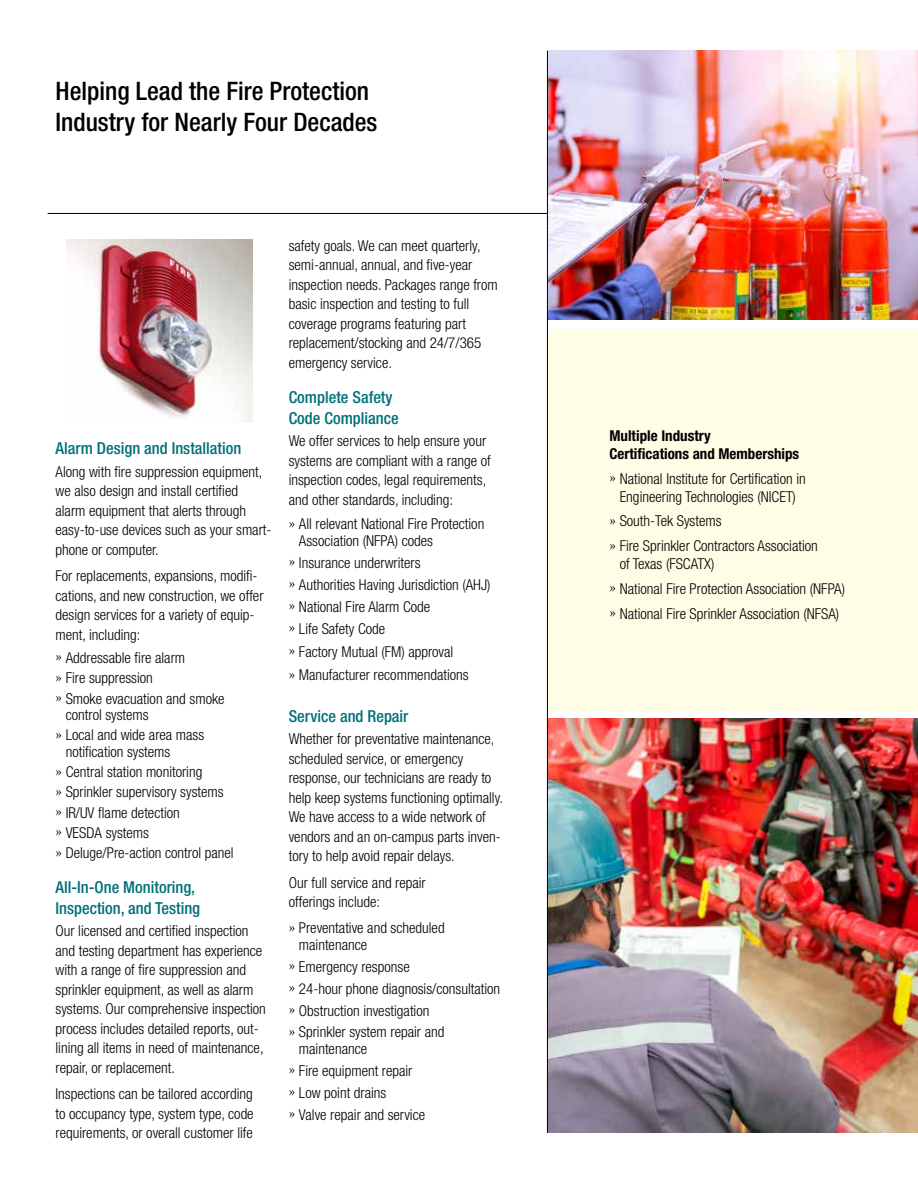
<style>
.page{position:relative;width:918px;height:1188px;background:#fff}
.page>*{position:absolute;margin:0;border:0;box-sizing:border-box;transform-origin:0 0}
.t1{font:500 condensed 25.5px/31.5px "Helvetica Neue";color:#000}
.t2{font:500 condensed 16.5px/21px "Helvetica Neue";color:#007078}
.t3{font:300 condensed 15px/19.5px "Helvetica Neue";color:#000}
.t4{font:700 condensed 15px/18px "Helvetica Neue";color:#000}
.s1{font-family:"Minion";font-weight:400;font-stretch:normal}
</style>
<div class="page">
<hr style="left:48px;top:213px;width:499px;height:1px;background:#000">
<div style="left:549px;top:329px;width:369px;height:383px;background:#fffde5"></div>
<img style="left:548px;top:51px;width:370px;height:268px">
<img style="left:548px;top:719px;width:370px;height:414px">
<hr style="left:547px;top:51px;width:1px;height:1082px;background:#000">
<img style="left:66px;top:239px;width:186px;height:184px">
<h1 class="t1" style="left:56px;top:75px;width:323px">Helping Lead the Fire Protection<br>Industry for Nearly Four Decades</h1>
<p class="t2" style="left:56px;top:438px;width:187px">Alarm Design and Installation</p>
<p class="t3" style="left:56px;top:462px;width:217px">Along with fire suppression equipment, we also design and install certified alarm equipment that alerts through easy-to-use devices such as your smart&shy;phone or computer.</p>
<p class="t3" style="left:56px;top:566px;width:210px">For replacements, expansions, modifi&shy;cations, and new construction, we offer design services for a variety of equip&shy;ment, including:</p>
<p class="t3" style="left:56px;top:647px;width:171px;line-height:20.2px"><span class="s1">»</span> Addressable fire alarm<br><span class="s1">»</span> Fire suppression<br><span class="s1">»</span> Smoke evacuation and smoke</p>
<p class="t3" style="left:56px;top:704px;width:150px;line-height:20.2px;text-indent:10px">control systems<br><span class="s1">»</span> Local and wide area mass</p>
<p class="t3" style="left:56px;top:741px;width:180px;line-height:20.2px;text-indent:10px">notification systems<br><span class="s1">»</span> Central station monitoring<br><span class="s1">»</span> Sprinkler supervisory systems <span class="s1">»</span> IR/UV flame detection<br><span class="s1">»</span> VESDA systems<br><span class="s1">»</span> Deluge/Pre-action control panel</p>
<p class="t2" style="left:56px;top:876px;width:146px">All-In-One Monitoring,<br>Inspection, and Testing</p>
<p class="t3" style="left:56px;top:921px;width:212px">Our licensed and certified inspection and testing department has experience with a range of fire suppression and sprinkler equipment, as well as alarm systems. Our comprehensive inspection process includes detailed reports, out&shy;lining all items in need of maintenance, repair, or replacement.</p>
<p class="t3" style="left:56px;top:1084px;width:200px;text-align:justify">Inspections can be tailored according to occupancy type, system type, code requirements, or overall customer life</p>
<p class="t3" style="left:289px;top:236px;width:211px">safety goals. We can meet quarterly, semi-annual, annual, and five-year inspection needs. Packages range from basic inspection and testing to full coverage programs featuring part replacement/stocking and 24/7/365 emergency service.</p>
<p class="t2" style="left:289px;top:386px;width:111px">Complete Safety<br>Code Compliance</p>
<p class="t3" style="left:289px;top:431px;width:204px">We offer services to help ensure your systems are compliant with a range of inspection codes, legal requirements, and other standards, including:</p>
<p class="t3" style="left:299px;top:516px;width:187px;line-height:16.5px;text-indent:-10px"><span class="s1">»</span> All relevant National Fire Protection<br>Association (NFPA) codes</p>
<p class="t3" style="left:289px;top:552px;width:203px;line-height:21.9px"><span class="s1">»</span> Insurance underwriters<br><span class="s1">»</span> Authorities Having Jurisdiction (AHJ) <span class="s1">»</span> National Fire Alarm Code<br><span class="s1">»</span> Life Safety Code</p>
<p class="t3" style="left:289px;top:640px;width:181px;line-height:23.4px"><span class="s1">»</span> Factory Mutual (FM) approval<br><span class="s1">»</span> Manufacturer recommendations</p>
<p class="t2" style="left:289px;top:705px;width:121px">Service and Repair</p>
<p class="t3" style="left:289px;top:729px;width:216px">Whether for preventative maintenance, scheduled service, or emergency response, our technicians are ready to help keep systems functioning optimally.<br>We have access to a wide network of vendors and an on-campus parts inven&shy;tory to help avoid repair delays.</p>
<p class="t3" style="left:289px;top:872px;width:139px">Our full service and repair offerings include:</p>
<p class="t3" style="left:299px;top:920px;width:147px;line-height:16.5px;text-indent:-10px"><span class="s1">»</span> Preventative and scheduled maintenance</p>
<p class="t3" style="left:289px;top:955px;width:213px;line-height:21.9px"><span class="s1">»</span> Emergency response<br><span class="s1">»</span> 24-hour phone diagnosis/consultation <span class="s1">»</span> Obstruction investigation<br><span class="s1">»</span> Sprinkler system repair and</p>
<p class="t3" style="left:289px;top:1038px;width:138px;line-height:21.9px;text-indent:10px">maintenance<br><span class="s1">»</span> Fire equipment repair<br><span class="s1">»</span> Low point drains<br><span class="s1">»</span> Valve repair and service</p>
<p class="t4" style="left:609px;top:426px;width:191px">Multiple Industry<br>Certifications and Memberships</p>
<p class="t3" style="left:609px;top:469px;width:198px;line-height:18px;text-align:center"><span class="s1">»</span> National Institute for Certification in<br>Engineering Technologies (NICET)</p>
<p class="t3" style="left:609px;top:509px;width:210px;line-height:24.8px"><span class="s1">»</span> South-Tek Systems<br><span class="s1">»</span> Fire Sprinkler Contractors Association</p>
<p class="t3" style="left:609px;top:551px;width:237px;line-height:24.8px;text-indent:10px">of Texas (FSCATX)<br><span class="s1">»</span> National Fire Protection Association (NFPA) <span class="s1">»</span> National Fire Sprinkler Association (NFSA)</p>
</div>
